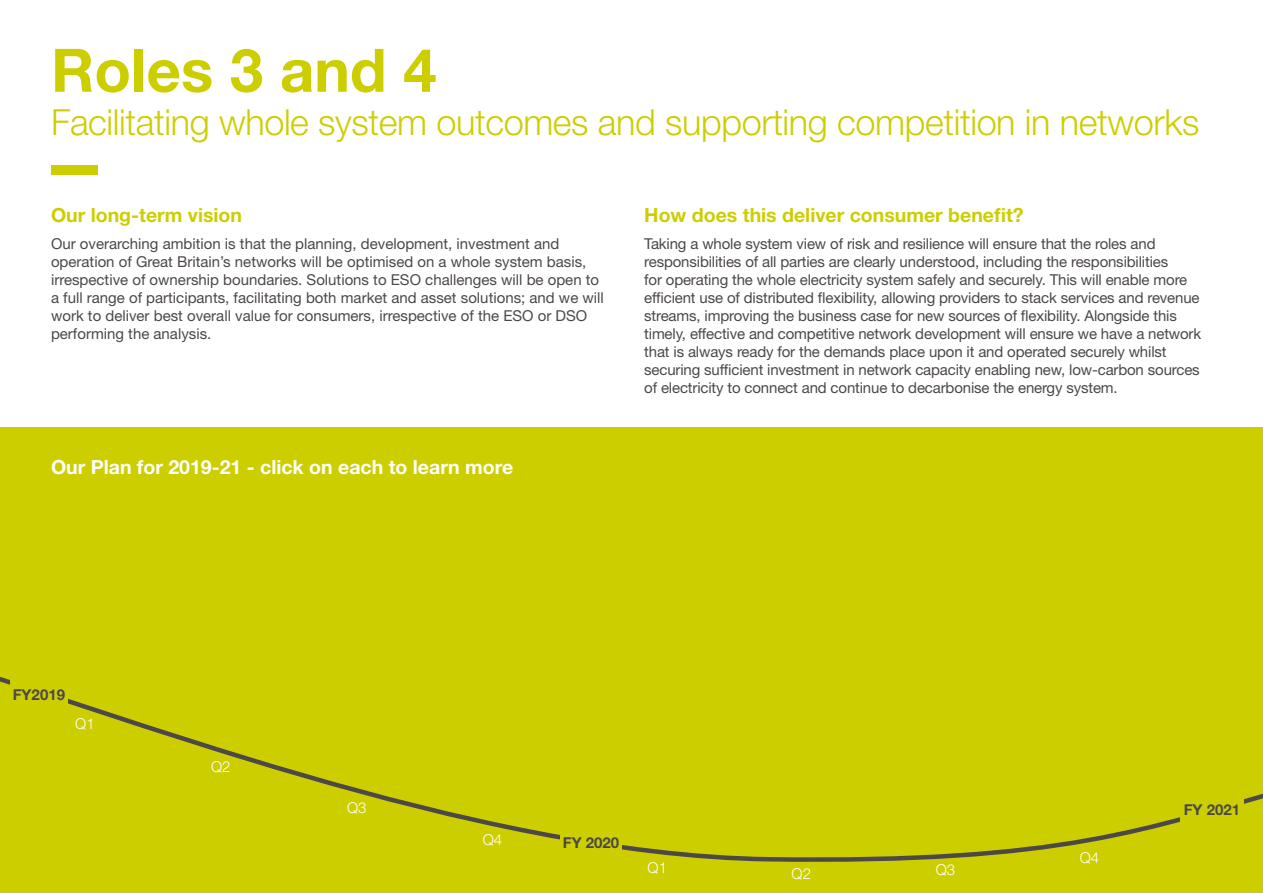
<style>
.page{position:relative;width:1263px;height:893px;background:#fff}
.page>*{position:absolute;margin:0;border:0;box-sizing:border-box;transform-origin:0 0}
.t1{font:700 60px "Helvetica Neue LT Std";color:#cdce00}
.t2{font:300 36px "Helvetica Neue LT Std";letter-spacing:-.01em;color:#cdce00}
.t3{font:700 19.5px "Helvetica Neue LT Std";color:#cdce00}
.t4{font:700 19.5px "Helvetica Neue LT Std";color:#fff}
.t5{font:15px/18px "Helvetica Neue LT Std";letter-spacing:-.01em;color:#4c4847}
.t6{font:700 15px "Helvetica Neue LT Std";color:#4c4847}
.t7{font:300 15px "Helvetica Neue LT Std";color:#fff}
</style>
<div class="page">
<div style="left:0;top:427px;width:1263px;height:466px;background:#cdce00"></div>
<svg style="left:0;top:677px;width:1263px;height:185px"></svg>
<div style="left:10px;top:678px;width:58px;height:33px;background:#cdce00"></div>
<div style="left:560px;top:821px;width:62px;height:43px;background:#cdce00"></div>
<div style="left:1180px;top:789px;width:64px;height:42px;background:#cdce00"></div>
<div style="left:51px;top:166px;width:47px;height:9px;background:#cdce00"></div>
<h1 class="t1" style="left:51px;top:33px;width:387px">Roles 3 and 4</h1>
<h2 class="t2" style="left:51px;top:100px;width:1150px">Facilitating whole system outcomes and supporting competition in networks</h2>
<h3 class="t3" style="left:51px;top:203px;width:192px">Our long-term vision</h3>
<p class="t5" style="left:51px;top:234px;width:554px">Our overarching ambition is that the planning, development, investment and operation of Great Britain’s networks will be optimised on a whole system basis, irrespective of ownership boundaries. Solutions to ESO challenges will be open to a full range of participants, facilitating both market and asset solutions; and we will work to deliver best overall value for consumers, irrespective of the ESO or DSO performing the analysis.</p>
<h3 class="t4" style="left:51px;top:455px;width:464px">Our Plan for 2019-21 - click on each to learn more</h3>
<h3 class="t3" style="left:644px;top:203px;width:381px">How does this deliver consumer benefit?</h3>
<p class="t5" style="left:644px;top:234px;width:558px">Taking a whole system view of risk and resilience will ensure that the roles and responsibilities of all parties are clearly understood, including the responsibilities<br>for operating the whole electricity system safely and securely. This will enable more efficient use of distributed flexibility, allowing providers to stack services and revenue streams, improving the business case for new sources of flexibility. Alongside this timely, effective and competitive network development will ensure we have a network that is always ready for the demands place upon it and operated securely whilst securing sufficient investment in network capacity enabling new, low-carbon sources of electricity to connect and continue to decarbonise the energy system.</p>
<p class="t6" style="left:13px;top:686px;width:54px">FY2019</p>
<p class="t7" style="left:75px;top:714px;width:21px">Q1</p>
<p class="t7" style="left:211px;top:758px;width:21px">Q2</p>
<p class="t7" style="left:347px;top:798px;width:21px">Q3</p>
<p class="t7" style="left:483px;top:830px;width:21px">Q4</p>
<p class="t6" style="left:563px;top:833px;width:58px">FY 2020</p>
<p class="t7" style="left:647px;top:859px;width:21px">Q1</p>
<p class="t7" style="left:792px;top:864px;width:21px">Q2</p>
<p class="t7" style="left:936px;top:860px;width:21px">Q3</p>
<p class="t7" style="left:1080px;top:848px;width:21px">Q4</p>
<p class="t6" style="left:1184px;top:801px;width:58px">FY 2021</p>
</div>
